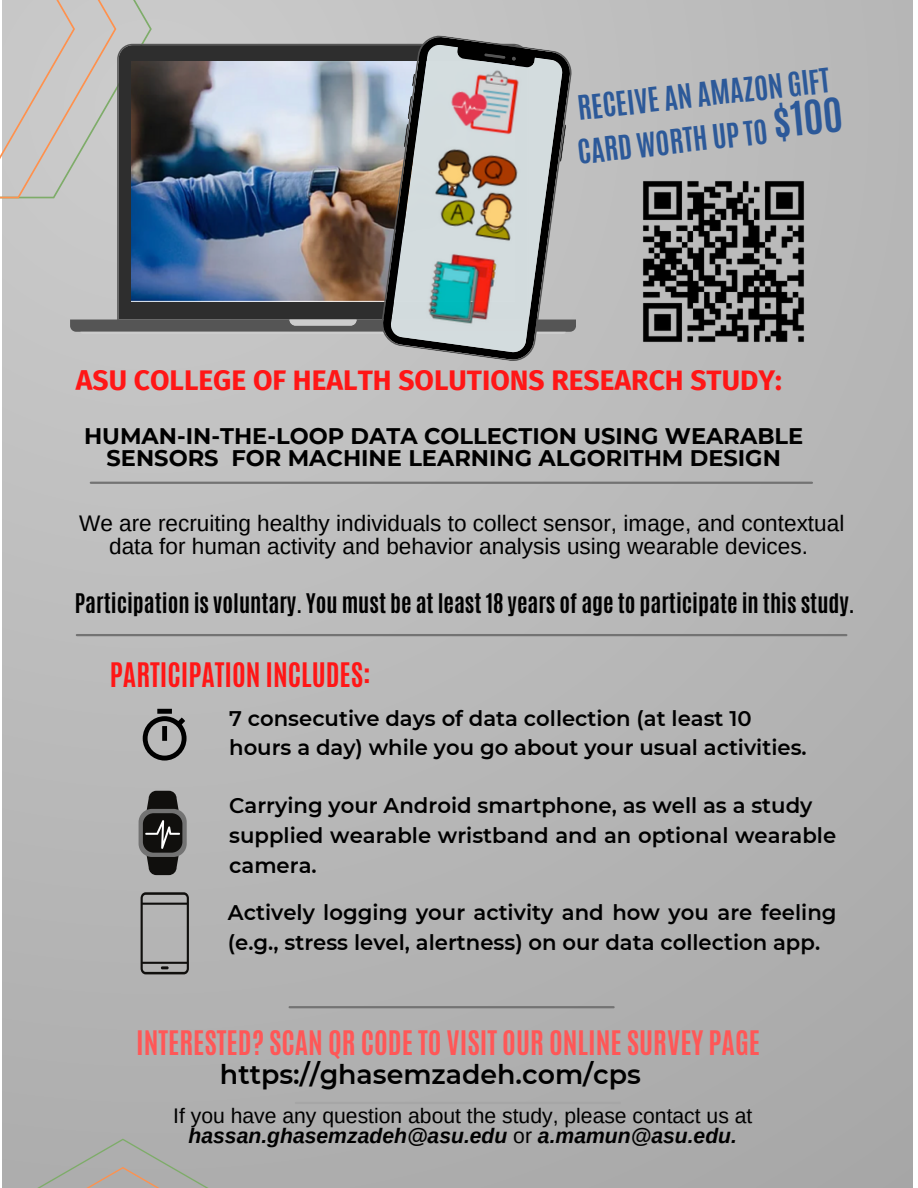
<style>
.page{position:relative;width:918px;height:1188px;background:#fff}
.page>*{position:absolute;margin:0;border:0;box-sizing:border-box;transform-origin:0 0}
.t1{font:700 39.45px "Antonio";color:#2c5999}
.t2{font:700 28.2px "Antonio";color:#ff5757}
.t3{font:700 28.2px "Fira Sans";color:#ff1616}
.t4{font:700 28.2px "Antonio";color:#2c5999}
.t5{font:700 28.2px "Antonio";color:#ff1616}
.t6{font:600 26.85px "Montserrat";color:#000}
.t7{font:22.5px/22.2px "Arimo";color:#000;text-align:center}
.t8{font:700 22.5px/22.2px "Montserrat";color:#000;text-align:center}
.t9{font:700 22.5px "Antonio";color:#000}
.t10{font:600 21.15px/29.7px "Montserrat";color:#000}
.t11{font:21.15px/20.1px "Arimo";color:#000;text-align:center}
.s1{font-weight:700;font-style:italic}
</style>
<div class="page">
<div style="left:3px;top:0;width:910px;height:1188px;background:linear-gradient(to right,#bcbcbc,#b2b2b2)"></div>
<svg style="left:0;top:0;width:152px;height:198px;background:#cac7c4"></svg>
<div style="left:2px;top:1139px;width:256px;height:49px;background:#aeaeae"></div>
<svg style="left:70px;top:44px;width:506px;height:288px;background:#7d7d7c"></svg>
<svg style="left:289px;top:320px;width:68px;height:6px"></svg>
<svg style="left:80px;top:332px;width:300px;height:2px"></svg>
<img style="left:131px;top:61px;width:249px;height:241px">
<hr style="left:91px;top:482px;width:721px;height:2px;background:#737373">
<hr style="left:77px;top:634px;width:769px;height:2px;background:#737373">
<hr style="left:290px;top:1006px;width:324px;height:2px;background:#737373">
<img style="left:380px;top:35px;width:192px;height:328px">
<svg style="left:143px;top:709px;width:44px;height:52px;background:#7b7b7b"></svg>
<hr style="left:296px;top:1102px;width:324px;height:2px;background:#a6a6a6">
<svg style="left:141px;top:892px;width:48px;height:82px;background:#969595"></svg>
<img style="left:621px;top:159px;width:205px;height:205px">
<div style="left:139px;top:809px;width:48px;height:48px;background:#737373;border-radius:13px"></div>
<div style="left:143px;top:813px;width:39px;height:40px;background:#100f0d;border-radius:11px"></div>
<svg style="left:145px;top:791px;width:35px;height:84px"></svg>
<p class="t4" style="left:576px;top:87px;width:255px;rotate:-6deg">RECEIVE AN AMAZON GIFT</p>
<p class="t1" style="left:771px;top:92px;width:71px;rotate:-5deg">$100</p>
<p class="t4" style="left:576px;top:132px;width:192px;rotate:-6deg">CARD WORTH UP TO</p>
<p class="t3" style="left:76px;top:363px;width:708px">ASU COLLEGE OF HEALTH SOLUTIONS RESEARCH STUDY:</p>
<p class="t8" style="left:84px;top:425px;width:721px">HUMAN-IN-THE-LOOP DATA COLLECTION USING WEARABLE<br>SENSORS FOR MACHINE LEARNING ALGORITHM DESIGN</p>
<p class="t7" style="left:79px;top:512px;width:767px">We are recruiting healthy individuals to collect sensor, image, and contextual data for human activity and behavior analysis using wearable devices.</p>
<p class="t9" style="left:75px;top:587px;width:781px">Participation is voluntary. You must be at least 18 years of age to participate in this study.</p>
<p class="t5" style="left:110px;top:654px;width:263px">PARTICIPATION INCLUDES:</p>
<p class="t10" style="left:229px;top:704px;width:524px">7 consecutive days of data collection (at least 10</p>
<p class="t10" style="left:229px;top:732px;width:579px">hours a day) while you go about your usual activities.</p>
<p class="t10" style="left:229px;top:791px;width:585px">Carrying your Android smartphone, as well as a study</p>
<p class="t10" style="left:229px;top:821px;width:609px">supplied wearable wristband and an optional wearable camera.</p>
<p class="t10" style="left:228px;top:898px;width:610px">Actively logging your activity and how you are feeling (e.g., stress level, alertness) on our data collection app.</p>
<p class="t2" style="left:136px;top:1022px;width:625px">INTERESTED? SCAN QR CODE TO VISIT OUR ONLINE SURVEY PAGE</p>
<p class="t6" style="left:220px;top:1058px;width:422px">https://ghasemzadeh.com/cps</p>
<p class="t11" style="left:173px;top:1106px;width:581px">If you have any question about the study, please contact us at <span class="s1">hassan.ghasemzadeh@asu.edu</span> or <span class="s1">a.mamun@asu.edu.</span></p>
</div>
